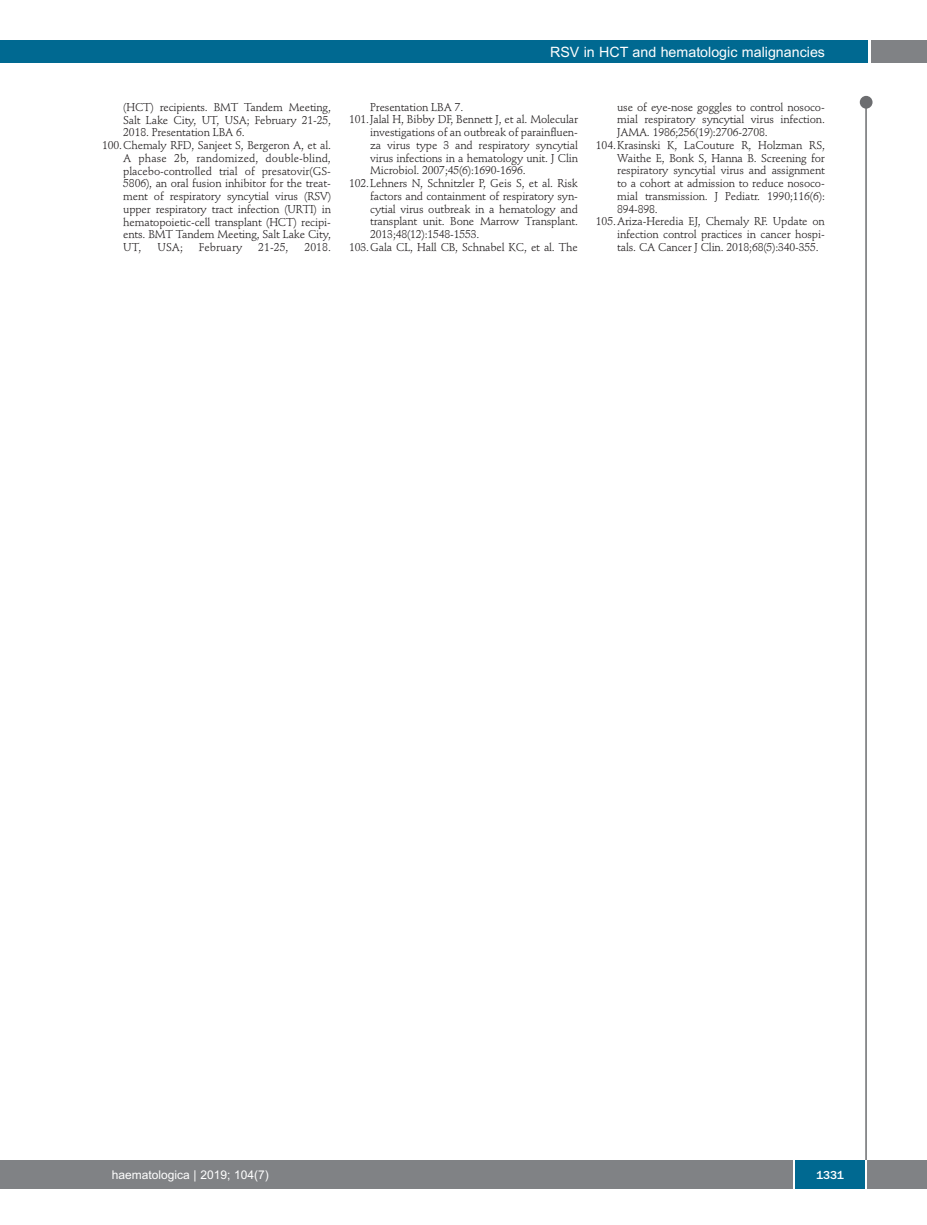
<style>
.page{position:relative;width:927px;height:1225px;background:#fff}
.page>*{position:absolute;margin:0;border:0;box-sizing:border-box;transform-origin:0 0}
.t1{font:14.25px "Arial";color:#fff}
.t2{font:12px "Arial";color:#fff}
.t3{font:500 12px "Franklin Gothic";color:#fff}
.t4{font:11.25px "Stempel Schneidler";letter-spacing:-.015em;color:#231f20}
.t5{font:11.25px "Stempel Schneidler";letter-spacing:.005em;color:#231f20}
</style>
<div class="page">
<div style="left:860px;top:96px;width:12px;height:13px;background:#6c6d70;border-radius:50%"></div>
<hr style="left:865px;top:98px;width:2px;height:1062px;background:#6c6d70">
<div style="left:871px;top:40px;width:56px;height:22px;background:#808285"></div>
<div style="left:18px;top:40px;width:849px;height:22px;background:#006991"></div>
<div style="left:17px;top:1160px;width:910px;height:28px;background:#808285"></div>
<div style="left:795px;top:1160px;width:70px;height:28px;background:#006991"></div>
<hr style="left:793px;top:1160px;width:2px;height:28px;background:#fff">
<hr style="left:865px;top:1160px;width:2px;height:28px;background:#fff">
<div style="left:0;top:40px;width:19px;height:22px;background:#006991"></div>
<div style="left:0;top:1160px;width:18px;height:28px;background:#808285"></div>
<p class="t4" style="left:123px;top:102px;width:209px">(HCT) recipients. BMT Tandem Meeting,</p>
<p class="t4" style="left:123px;top:115px;width:209px">Salt Lake City, UT, USA; February 21-25,</p>
<p class="t4" style="left:123px;top:128px;width:123px">2018. Presentation LBA 6.</p>
<p class="t4" style="left:102px;top:140px;width:230px">100.Chemaly RFD, Sanjeet S, Bergeron A, et al.</p>
<p class="t5" style="left:123px;top:153px;width:209px">A phase 2b, randomized, double-blind,</p>
<p class="t4" style="left:123px;top:166px;width:209px">placebo-controlled trial of presatovir(GS-</p>
<p class="t4" style="left:123px;top:179px;width:209px">5806), an oral fusion inhibitor for the treat-</p>
<p class="t4" style="left:123px;top:191px;width:209px">ment of respiratory syncytial virus (RSV)</p>
<p class="t4" style="left:123px;top:204px;width:209px">upper respiratory tract infection (URTI) in</p>
<p class="t4" style="left:123px;top:217px;width:209px">hematopoietic-cell transplant (HCT) recipi-</p>
<p class="t4" style="left:123px;top:230px;width:209px">ents. BMT Tandem Meeting, Salt Lake City,</p>
<p class="t4" style="left:123px;top:242px;width:20px">UT,</p>
<p class="t4" style="left:157px;top:242px;width:27px">USA;</p>
<p class="t5" style="left:199px;top:242px;width:45px">February</p>
<p class="t4" style="left:258px;top:242px;width:32px">21-25,</p>
<p class="t4" style="left:304px;top:242px;width:28px">2018.</p>
<p class="t1" style="left:550px;top:44px;width:276px">RSV in HCT and hematologic malignancies</p>
<p class="t4" style="left:370px;top:102px;width:95px">Presentation LBA 7.</p>
<p class="t4" style="left:349px;top:115px;width:230px">101.Jalal H, Bibby DF, Bennett J, et al. Molecular</p>
<p class="t4" style="left:370px;top:128px;width:209px">investigations of an outbreak of parainfluen-</p>
<p class="t4" style="left:370px;top:140px;width:209px">za virus type 3 and respiratory syncytial</p>
<p class="t4" style="left:370px;top:153px;width:209px">virus infections in a hematology unit. J Clin</p>
<p class="t4" style="left:370px;top:166px;width:157px">Microbiol. 2007;45(6):1690-1696.</p>
<p class="t4" style="left:349px;top:179px;width:230px">102.Lehners N, Schnitzler P, Geis S, et al. Risk</p>
<p class="t4" style="left:370px;top:191px;width:209px">factors and containment of respiratory syn-</p>
<p class="t4" style="left:370px;top:204px;width:209px">cytial virus outbreak in a hematology and</p>
<p class="t4" style="left:370px;top:217px;width:209px">transplant unit. Bone Marrow Transplant.</p>
<p class="t4" style="left:370px;top:230px;width:111px">2013;48(12):1548-1553.</p>
<p class="t4" style="left:349px;top:242px;width:230px">103.Gala CL, Hall CB, Schnabel KC, et al. The</p>
<p class="t4" style="left:617px;top:102px;width:209px">use of eye-nose goggles to control nosoco-</p>
<p class="t4" style="left:617px;top:115px;width:209px">mial respiratory syncytial virus infection.</p>
<p class="t4" style="left:617px;top:128px;width:152px">JAMA. 1986;256(19):2706-2708.</p>
<p class="t4" style="left:596px;top:140px;width:230px">104.Krasinski K, LaCouture R, Holzman RS,</p>
<p class="t4" style="left:617px;top:153px;width:209px">Waithe E, Bonk S, Hanna B. Screening for</p>
<p class="t4" style="left:617px;top:166px;width:209px">respiratory syncytial virus and assignment</p>
<p class="t4" style="left:617px;top:179px;width:209px">to a cohort at admission to reduce nosoco-</p>
<p class="t4" style="left:617px;top:191px;width:209px">mial transmission. J Pediatr. 1990;116(6):</p>
<p class="t4" style="left:617px;top:204px;width:42px">894-898.</p>
<p class="t4" style="left:596px;top:217px;width:230px">105.Ariza-Heredia EJ, Chemaly RF. Update on</p>
<p class="t4" style="left:617px;top:230px;width:209px">infection control practices in cancer hospi-</p>
<p class="t4" style="left:617px;top:242px;width:203px">tals. CA Cancer J Clin. 2018;68(5):340-355.</p>
<p class="t2" style="left:112px;top:1167px;width:158px">haematologica | 2019; 104(7)</p>
<p class="t3" style="left:816px;top:1167px;width:29px">1331</p>
</div>
